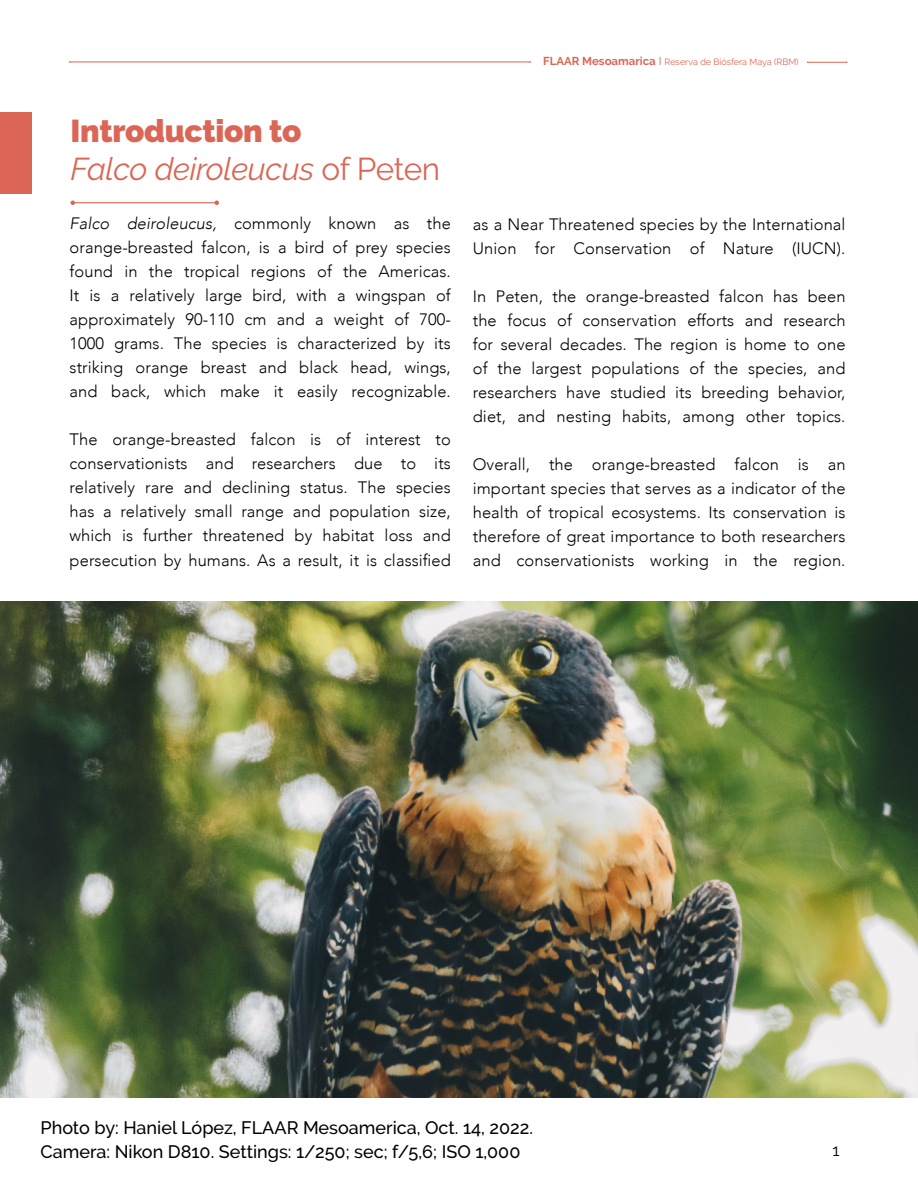
<style>
.page{position:relative;width:918px;height:1188px;background:#fff}
.page>*{position:absolute;margin:0;border:0;box-sizing:border-box;transform-origin:0 0}
.t1{font:italic 31.5px/37.5px "Raleway";letter-spacing:-.01em;color:#db6655}
.t2{font:500 18px/24px "Raleway";color:#000}
.t3{font:300 16.5px/24px "Avenir";letter-spacing:.005em;color:#000;text-align:justify}
.t4{font:16.5px "Raleway";color:#000}
.t5{font:9px "Raleway";color:#db6655}
.s1{font-weight:900;font-style:normal}
.s2{font-style:normal}
.s3{font-style:italic}
.s4{font-weight:700;font-size:11.55px}
.s5{font-size:11.55px}
</style>
<div class="page">
<hr style="left:70px;top:62px;width:460px;height:1px;background:#db6655">
<hr style="left:808px;top:62px;width:39px;height:1px;background:#db6655">
<div style="left:0;top:112px;width:32px;height:82px;background:#db6655"></div>
<hr style="left:73px;top:202px;width:144px;height:1px;background:#db6655">
<svg style="left:70px;top:200px;width:5px;height:5px"></svg>
<svg style="left:214px;top:200px;width:5px;height:5px"></svg>
<img style="left:0;top:601px;width:918px;height:497px">
<h1 class="t1" style="left:70px;top:112px;width:371px"><span class="s1">Introduction to<br></span>Falco deiroleucus <span class="s2">of Peten</span></h1>
<p class="t3" style="left:70px;top:212px;width:383px"><span class="s3">Falco deiroleucus,</span> commonly known as the orange-breasted falcon, is a bird of prey species found in the tropical regions of the Americas.<br>It is a relatively large bird, with a wingspan of approximately 90-110 cm and a weight of 700- 1000 grams. The species is characterized by its striking orange breast and black head, wings, and back, which make it easily recognizable.</p>
<p class="t3" style="left:70px;top:428px;width:383px">The orange-breasted falcon is of interest to conservationists and researchers due to its relatively rare and declining status. The species has a relatively small range and population size, which is further threatened by habitat loss and persecution by humans. As a result, it is classified</p>
<p class="t5" style="left:543px;top:56px;width:257px"><span class="s4">FLAAR Mesoamarica</span> <span class="s5">I</span> Reserva de Biósfera Maya (RBM)</p>
<p class="t3" style="left:473px;top:212px;width:374px">as a Near Threatened species by the International<br>Union for Conservation of Nature (IUCN).</p>
<p class="t3" style="left:473px;top:284px;width:374px">In Peten, the orange-breasted falcon has been the focus of conservation efforts and research for several decades. The region is home to one of the largest populations of the species, and researchers have studied its breeding behavior, diet, and nesting habits, among other topics.</p>
<p class="t3" style="left:473px;top:452px;width:374px">Overall, the orange-breasted falcon is an important species that serves as a indicator of the health of tropical ecosystems. Its conservation is therefore of great importance to both researchers and conservationists working in the region.</p>
<p class="t2" style="left:40px;top:1116px;width:494px">Photo by: Haniel López, FLAAR Mesoamerica, Oct. 14, 2022.<br>Camera: Nikon D810. Settings: 1/250; sec; f/5,6; ISO 1,000</p>
<p class="t4" style="left:833px;top:1140px;width:9px">1</p>
</div>
